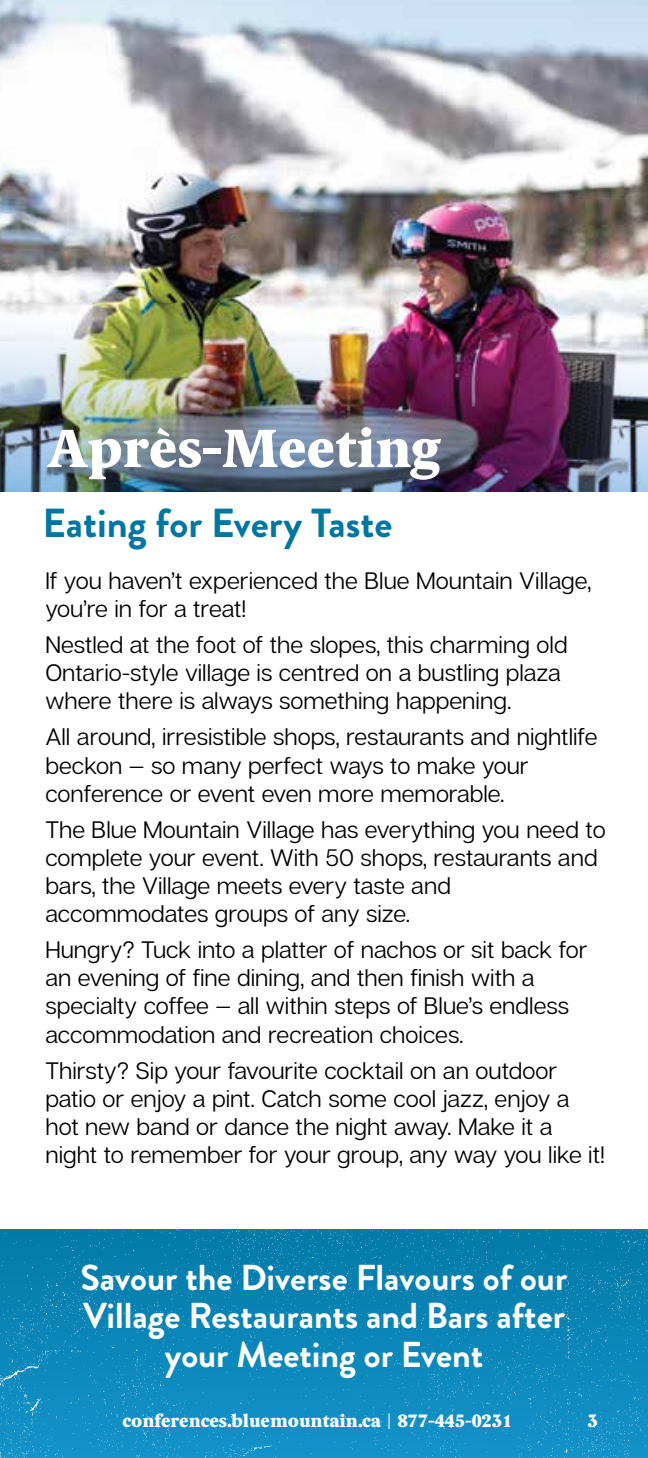
<style>
.page{position:relative;width:648px;height:1458px;background:#fff}
.page>*{position:absolute;margin:0;border:0;box-sizing:border-box;transform-origin:0 0}
.t1{font:900 54px "Berlingske Serif Tx";color:#fff}
.t2{font:700 40.5px "Brandon Grotesque";color:#0076a3}
.t3{font:700 36px/38.2px "Brandon Grotesque";color:#fff;text-align:center}
.t4{font:23.85px/28.1px "Articulat CF";color:#000}
.t5{font:900 18px "Berlingske Serif Tx";color:#fff}
</style>
<div class="page">
<img style="left:0;top:0;width:648px;height:201px">
<img style="left:0;top:1230px;width:648px;height:228px">
<img style="left:0;top:201px;width:648px;height:291px">
<h1 class="t1" style="left:47px;top:409px;width:394px">Après-Meeting</h1>
<h2 class="t2" style="left:43px;top:495px;width:352px">Eating for Every Taste</h2>
<p class="t4" style="left:45px;top:567px;width:548px">If you haven’t experienced the Blue Mountain Village, you’re in for a treat!</p>
<p class="t4" style="left:45px;top:631px;width:524px">Nestled at the foot of the slopes, this charming old<br>Ontario-style village is centred on a bustling plaza where there is always something happening.</p>
<p class="t4" style="left:45px;top:724px;width:554px">All around, irresistible shops, restaurants and nightlife beckon — so many perfect ways to make your conference or event even more memorable.</p>
<p class="t4" style="left:45px;top:816px;width:562px">The Blue Mountain Village has everything you need to complete your event. With 50 shops, restaurants and bars, the Village meets every taste and accommodates groups of any size.</p>
<p class="t4" style="left:45px;top:936px;width:544px">Hungry? Tuck into a platter of nachos or sit back for an evening of fine dining, and then finish with a specialty coffee — all within steps of Blue’s endless accommodation and recreation choices.</p>
<p class="t4" style="left:45px;top:1057px;width:561px">Thirsty? Sip your favourite cocktail on an outdoor patio or enjoy a pint. Catch some cool jazz, enjoy a hot new band or dance the night away. Make it a night to remember for your group, any way you like it!</p>
<h3 class="t3" style="left:81px;top:1259px;width:488px">Savour the Diverse Flavours of our<br>Village Restaurants and Bars after your Meeting or Event</h3>
<p class="t5" style="left:122px;top:1408px;width:391px">conferences.bluemountain.ca | 877-445-0231</p>
<p class="t5" style="left:588px;top:1408px;width:12px">3</p>
</div>
